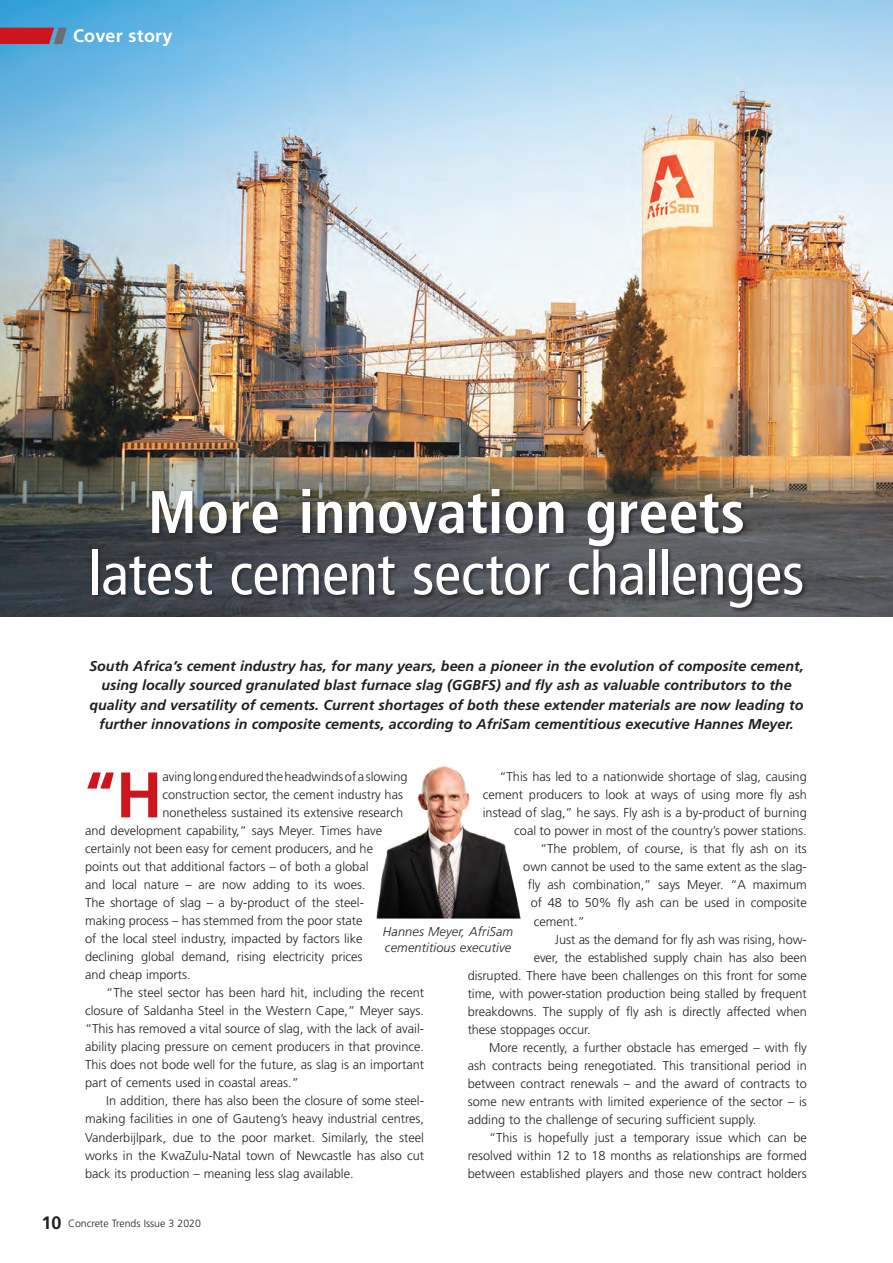
<style>
.page{position:relative;width:893px;height:1263px;background:#fff}
.page>*{position:absolute;margin:0;border:0;box-sizing:border-box;transform-origin:0 0}
.Body_Copy{font:700 64.35px "Frutiger LT Std";color:#cd151d}
.Headline{font:condensed 60px/61.5px "Frutiger";letter-spacing:-.005em;color:#fff;text-align:center}
.text{font:700 18px "Frutiger LT Std";letter-spacing:.01em;color:#fff}
.Intro_Paragraph{font:italic 700 14.25px/19.5px "Frutiger LT Std";color:#231f20;text-align:center}
.Body_copy_Indent{font:300 12.75px/18px "Frutiger LT Std";color:#231f20;text-align:justify}
.Body_Copy-2{font:300 12.75px "Frutiger LT Std";color:#231f20}
.Captions{font:italic 300 12.75px/16.5px "Frutiger LT Std";letter-spacing:.01em;color:#231f20}
.t1{font:300 10.5px "Frutiger LT Std";color:#231f20}
.s1{font-weight:700}
.s2{font-weight:700;font-size:18px}
</style>
<div class="page">
<img style="left:0;top:0;width:893px;height:617px">
<svg style="left:0;top:28px;width:67px;height:16px"></svg>
<div style="left:91px;top:487px;width:716px;height:126px;background:#231f20;opacity:.75"></div>
<img style="left:376px;top:766px;width:145px;height:152px">
<p class="text" style="left:73px;top:25px;width:101px">Cover story</p>
<p class="Headline" style="left:88px;top:482px;width:717px"><span class="s1">More innovation greets </span>latest cement sector challenges</p>
<p class="Intro_Paragraph" style="left:89px;top:656px;width:716px">South Africa’s cement industry has, for many years, been a pioneer in the evolution of composite cement, using locally sourced granulated blast furnace slag (GGBFS) and fly ash as valuable contributors to the quality and versatility of cements. Current shortages of both these extender materials are now leading to further innovations in composite cements, according to AfriSam cementitious executive Hannes Meyer.</p>
<p class="Body_Copy" style="left:85px;top:757px;width:79px">“H</p>
<p class="Body_Copy-2" style="left:162px;top:770px;width:247px">aving long endured the headwinds of a slowing</p>
<p class="Body_copy_Indent" style="left:483px;top:768px;width:326px;text-align:right">“This has led to a nationwide shortage of slag, causing cement producers to look at ways of using more fly ash instead of slag,” he says. Fly ash is a by-product of burning coal to power in most of the country’s power stations.</p>
<p class="Body_copy_Indent" style="left:540px;top:840px;width:268px">“The problem, of course, is that fly ash on its</p>
<p class="Body_copy_Indent" style="left:523px;top:858px;width:285px">own cannot be used to the same extent as the slag-</p>
<p class="Body_copy_Indent" style="left:528px;top:876px;width:280px">fly ash combination,” says Meyer. “A maximum</p>
<p class="Body_copy_Indent" style="left:531px;top:894px;width:278px">of 48 to 50% fly ash can be used in composite</p>
<p class="Body_copy_Indent" style="left:534px;top:912px;width:52px">cement.”</p>
<p class="Body_copy_Indent" style="left:555px;top:930px;width:253px">Just as the demand for fly ash was rising, how-</p>
<p class="Body_copy_Indent" style="left:534px;top:948px;width:275px">ever, the established supply chain has also been</p>
<p class="Body_copy_Indent" style="left:468px;top:966px;width:341px">disrupted. There have been challenges on this front for some</p>
<p class="Body_copy_Indent" style="left:468px;top:984px;width:341px">time, with power-station production being stalled by frequent</p>
<p class="Body_copy_Indent" style="left:468px;top:1002px;width:341px">breakdowns. The supply of fly ash is directly affected when</p>
<p class="Body_copy_Indent" style="left:468px;top:1020px;width:124px">these stoppages occur.</p>
<p class="Body_copy_Indent" style="left:468px;top:1038px;width:341px;text-indent:21px">More recently, a further obstacle has emerged – with fly ash contracts being renegotiated. This transitional period in between contract renewals – and the award of contracts to some new entrants with limited experience of the sector – is adding to the challenge of securing sufficient supply.</p>
<p class="Body_copy_Indent" style="left:468px;top:1128px;width:341px;text-indent:21px">“This is hopefully just a temporary issue which can be resolved within 12 to 18 months as relationships are formed between established players and those new contract holders</p>
<p class="Body_Copy-2" style="left:162px;top:788px;width:242px">construction sector, the cement industry has</p>
<p class="Body_Copy-2" style="left:162px;top:806px;width:242px">nonetheless sustained its extensive research</p>
<p class="Body_Copy-2" style="left:85px;top:824px;width:299px">and development capability,” says Meyer. Times have</p>
<p class="Body_Copy-2" style="left:85px;top:842px;width:289px">certainly not been easy for cement producers, and he</p>
<p class="Body_Copy-2" style="left:85px;top:860px;width:285px">points out that additional factors – of both a global</p>
<p class="Body_Copy-2" style="left:85px;top:878px;width:282px">and local nature – are now adding to its woes.</p>
<p class="Body_Copy-2" style="left:85px;top:896px;width:280px">The shortage of slag – a by-product of the steel-</p>
<p class="Body_Copy-2" style="left:85px;top:914px;width:279px">making process – has stemmed from the poor state</p>
<p class="Body_Copy-2" style="left:85px;top:932px;width:279px">of the local steel industry, impacted by factors like</p>
<p class="Body_Copy-2" style="left:85px;top:950px;width:279px">declining global demand, rising electricity prices</p>
<p class="Body_Copy-2" style="left:85px;top:968px;width:107px">and cheap imports.</p>
<p class="Body_copy_Indent" style="left:85px;top:984px;width:341px;text-indent:21px">“The steel sector has been hard hit, including the recent closure of Saldanha Steel in the Western Cape,” Meyer says. “This has removed a vital source of slag, with the lack of avail&shy;ability placing pressure on cement producers in that province.<br>This does not bode well for the future, as slag is an important part of cements used in coastal areas.”</p>
<p class="Body_copy_Indent" style="left:85px;top:1092px;width:341px;text-indent:21px">In addition, there has also been the closure of some steel&shy;making facilities in one of Gauteng’s heavy industrial centres, Vanderbijlpark, due to the poor market. Similarly, the steel works in the KwaZulu-Natal town of Newcastle has also cut back its production – meaning less slag available.</p>
<p class="Captions" style="left:383px;top:923px;width:132px">Hannes Meyer, AfriSam cementitious executive</p>
<p class="t1" style="left:42px;top:1217px;width:161px"><span class="s2">10</span> Concrete Trends Issue 3 2020</p>
</div>
